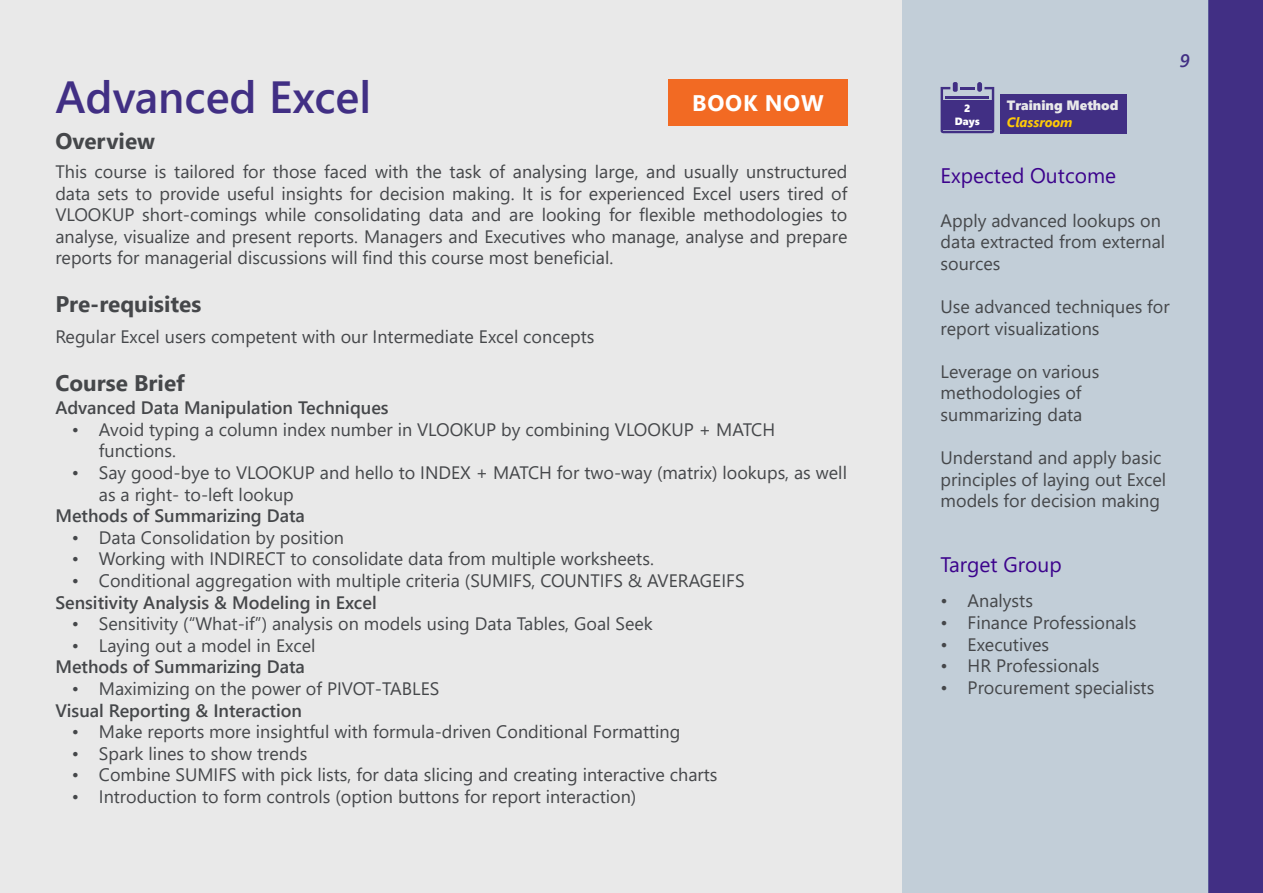
<style>
.page{position:relative;width:1263px;height:893px;background:#fff}
.page>*{position:absolute;margin:0;border:0;box-sizing:border-box;transform-origin:0 0}
.t1{font:600 45px "Segoe UI";color:#412f84}
.t2{font:700 22.5px "Segoe UI";color:#45474a}
.t3{font:700 22.5px "Segoe UI";letter-spacing:.035em;color:#fff}
.t4{font:21px "Segoe UI";color:#3c038c}
.t5{font:18px/21.6px "Segoe UI";color:#45474a}
.t6{font:600 18px "Segoe UI";color:#45474a}
.t7{font:italic 600 18px "Segoe UI";color:#412f84}
.t8{font:13.5px "Segoe UI Black";color:#e9e9e9}
.t9{font:italic 700 13.5px "Segoe UI";color:#ffca06}
.t10{font:10.5px/13.5px "Segoe UI Black";color:#fff;text-align:center}
</style>
<div class="page">
<div style="left:1px;top:0;width:902px;height:893px;background:#e9e9e9"></div>
<div style="left:1209px;top:0;width:54px;height:893px;background:#412f84"></div>
<hr style="left:0;top:0;width:1px;height:893px;background:#412f84">
<div style="left:903px;top:0;width:306px;height:893px;background:#c2ced8"></div>
<div style="left:977px;top:82px;width:5px;height:10px;background:#412f84;border-radius:2px"></div>
<div style="left:953px;top:82px;width:5px;height:10px;background:#412f84;border-radius:2px"></div>
<svg style="left:940px;top:87px;width:54px;height:46px"></svg>
<div style="left:943px;top:101px;width:49px;height:29px;background:#412f84"></div>
<div style="left:1000px;top:94px;width:127px;height:39px;background:#412f84"></div>
<div style="left:668px;top:80px;width:179px;height:46px;background:#f26a23"></div>
<h1 class="t1" style="left:55px;top:54px;width:317px">Advanced Excel</h1>
<p class="t2" style="left:55px;top:120px;width:101px">Overview</p>
<p class="t3" style="left:692px;top:81px;width:133px">BOOK NOW</p>
<p class="t5" style="left:55px;top:159px;width:794px;text-align:justify">This course is tailored for those faced with the task of analysing large, and usually unstructured data sets to provide useful insights for decision making. It is for experienced Excel users tired of VLOOKUP short-comings while consolidating data and are looking for flexible methodologies to analyse, visualize and present reports. Managers and Executives who manage, analyse and prepare reports for managerial discussions will find this course most beneficial.</p>
<p class="t2" style="left:55px;top:283px;width:147px">Pre-requisites</p>
<p class="t5" style="left:55px;top:324px;width:540px">Regular Excel users competent with our Intermediate Excel concepts</p>
<p class="t2" style="left:55px;top:362px;width:131px">Course Brief</p>
<p class="t6" style="left:55px;top:391px;width:335px">Advanced Data Manipulation Techniques</p>
<p class="t5" style="left:99px;top:417px;width:678px;text-indent:-27px">• Avoid typing a column index number in VLOOKUP by combining VLOOKUP + MATCH functions.</p>
<p class="t5" style="left:99px;top:460px;width:750px;text-indent:-27px">• Say good-bye to VLOOKUP and hello to INDEX + MATCH for two-way (matrix) lookups, as well as a right- to-left lookup</p>
<p class="t6" style="left:55px;top:499px;width:251px">Methods of Summarizing Data</p>
<p class="t5" style="left:72px;top:525px;width:274px">• Data Consolidation by position</p>
<p class="t5" style="left:72px;top:547px;width:583px">• Working with INDIRECT to consolidate data from multiple worksheets.</p>
<p class="t5" style="left:72px;top:568px;width:674px">• Conditional aggregation with multiple criteria (SUMIFS, COUNTIFS &amp; AVERAGEIFS</p>
<p class="t6" style="left:55px;top:585px;width:323px">Sensitivity Analysis &amp; Modeling in Excel</p>
<p class="t5" style="left:72px;top:611px;width:582px">• Sensitivity (“What-if”) analysis on models using Data Tables, Goal Seek</p>
<p class="t5" style="left:72px;top:633px;width:245px">• Laying out a model in Excel</p>
<p class="t6" style="left:55px;top:650px;width:251px">Methods of Summarizing Data</p>
<p class="t5" style="left:72px;top:676px;width:369px">• Maximizing on the power of PIVOT-TABLES</p>
<p class="t6" style="left:55px;top:693px;width:248px">Visual Reporting &amp; Interaction</p>
<p class="t5" style="left:72px;top:719px;width:610px">• Make reports more insightful with formula-driven Conditional Formatting</p>
<p class="t5" style="left:72px;top:741px;width:237px">• Spark lines to show trends</p>
<p class="t5" style="left:72px;top:763px;width:647px">• Combine SUMIFS with pick lists, for data slicing and creating interactive charts</p>
<p class="t5" style="left:72px;top:784px;width:566px">• Introduction to form controls (option buttons for report interaction)</p>
<p class="t10" style="left:955px;top:101px;width:26px">2<br>Days</p>
<p class="t8" style="left:1007px;top:96px;width:113px">Training Method</p>
<p class="t9" style="left:1007px;top:109px;width:67px">Classroom</p>
<p class="t7" style="left:1180px;top:44px;width:11px">9</p>
<p class="t4" style="left:940px;top:156px;width:177px">Expected Outcome</p>
<p class="t5" style="left:940px;top:208px;width:226px">Apply advanced lookups on data extracted from external sources</p>
<p class="t5" style="left:940px;top:294px;width:231px">Use advanced techniques for report visualizations</p>
<p class="t5" style="left:940px;top:359px;width:160px">Leverage on various methodologies of summarizing data</p>
<p class="t5" style="left:940px;top:445px;width:227px">Understand and apply basic principles of laying out Excel models for decision making</p>
<p class="t4" style="left:940px;top:545px;width:123px">Target Group</p>
<p class="t5" style="left:940px;top:588px;width:94px">• Analysts</p>
<p class="t5" style="left:940px;top:610px;width:197px">• Finance Professionals</p>
<p class="t5" style="left:940px;top:632px;width:110px">• Executives</p>
<p class="t5" style="left:940px;top:653px;width:160px">• HR Professionals</p>
<p class="t5" style="left:940px;top:675px;width:215px">• Procurement specialists</p>
</div>
